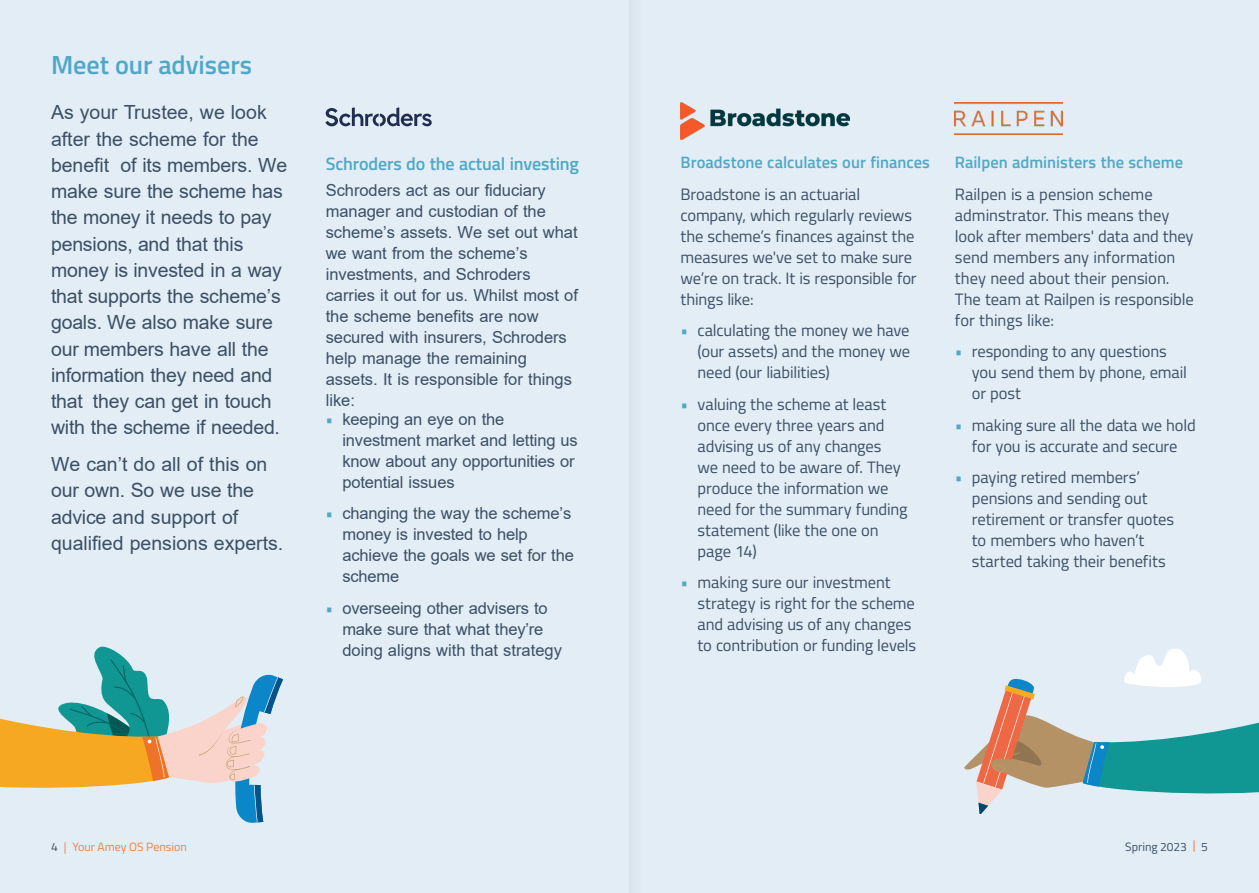
<style>
.page{position:relative;width:1259px;height:893px;background:#e3edf5}
.page>*{position:absolute;margin:0;border:0;box-sizing:border-box;transform-origin:0 0}
.t1{font:600 26.25px "Titillium Web";color:#50a8c7}
.t2{font:19.5px/26.2px "Arial";letter-spacing:-.01em;color:#3c4f64}
.t3{font:600 18px "Titillium Web";letter-spacing:-.01em;color:#50a8c7}
.t4{font:16.5px/21px "Titillium Web";letter-spacing:-.01em;color:#3c4f64}
.t5{font:16.5px/21px "Arial";letter-spacing:-.005em;color:#3c4f64}
.t6{font:600 16.5px "Titillium Web";color:#50a8c7}
.t7{font:12px "Titillium Web";color:#f0823a}
.t8{font:12px "Titillium Web";color:#3c4f64}
.s1{font-family:"Titillium Web";color:#50a8c7}
.s2{color:#50a8c7}
.s3{color:#3c4f64}
.s4{color:#ee7326}
</style>
<div class="page">
<svg style="left:325px;top:107px;width:107px;height:19px"></svg>
<img style="left:680px;top:103px;width:169px;height:37px">
<img style="left:955px;top:102px;width:107px;height:33px">
<svg style="left:964px;top:648px;width:295px;height:165px"></svg>
<svg style="left:0;top:646px;width:283px;height:177px"></svg>
<div style="left:629px;top:0;width:13px;height:893px;background:#dee8ef"></div>
<h1 class="t1" style="left:51px;top:45px;width:203px">Meet our advisers</h1>
<p class="t2" style="left:51px;top:99px;width:238px">As your Trustee, we look after the scheme for the benefit of its members. We make sure the scheme has the money it needs to pay pensions, and that this money is invested in a way that supports the scheme’s goals. We also make sure our members have all the information they need and that they can get in touch with the scheme if needed.</p>
<p class="t2" style="left:51px;top:451px;width:234px">We can’t do all of this on our own. So we use the advice and support of qualified pensions experts.</p>
<p class="t3" style="left:326px;top:150px;width:255px">Schroders do the actual investing</p>
<p class="t5" style="left:326px;top:180px;width:254px">Schroders act as our fiduciary manager and custodian of the scheme’s assets. We set out what we want from the scheme’s investments, and Schroders carries it out for us. Whilst most of the scheme benefits are now secured with insurers, Schroders help manage the remaining assets. It is responsible for things like:</p>
<p class="t5" style="left:342px;top:408px;width:237px;text-indent:-17px"><span class="s1">•</span> keeping an eye on the investment market and letting us know about any opportunities or potential issues</p>
<p class="t5" style="left:342px;top:503px;width:233px;text-indent:-17px"><span class="s1">•</span> changing the way the scheme’s money is invested to help achieve the goals we set for the scheme</p>
<p class="t5" style="left:342px;top:597px;width:221px;text-indent:-17px"><span class="s1">•</span> overseeing other advisers to make sure that what they’re doing aligns with that strategy</p>
<p class="t6" style="left:680px;top:150px;width:251px">Broadstone calculates our finances</p>
<p class="t4" style="left:680px;top:182px;width:238px">Broadstone is an actuarial company, which regularly reviews the scheme’s finances against the measures we've set to make sure we’re on track. It is responsible for things like:</p>
<p class="t4" style="left:697px;top:319px;width:214px;text-align:justify;text-indent:-17px"><span class="s2">•</span> calculating the money we have (our assets) and the money we need (our liabilities)</p>
<p class="t4" style="left:697px;top:393px;width:212px;text-indent:-17px"><span class="s2">•</span> valuing the scheme at least once every three years and advising us of any changes<br>we need to be aware of. They produce the information we need for the summary funding statement (like the one on page 14)</p>
<p class="t4" style="left:697px;top:571px;width:220px;text-indent:-17px"><span class="s2">•</span> making sure our investment strategy is right for the scheme and advising us of any changes to contribution or funding levels</p>
<p class="t6" style="left:955px;top:150px;width:230px">Railpen administers the scheme</p>
<p class="t4" style="left:955px;top:183px;width:240px">Railpen is a pension scheme adminstrator. This means they look after members' data and they send members any information they need about their pension.<br>The team at Railpen is responsible for things like:</p>
<p class="t4" style="left:972px;top:340px;width:217px;text-indent:-17px"><span class="s2">•</span> responding to any questions you send them by phone, email or post</p>
<p class="t4" style="left:955px;top:414px;width:242px;text-align:center"><span class="s2">•</span> making sure all the data we hold for you is accurate and secure</p>
<p class="t4" style="left:972px;top:466px;width:204px;text-indent:-17px"><span class="s2">•</span> paying retired members’ pensions and sending out retirement or transfer quotes to members who haven’t started taking their benefits</p>
<p class="t7" style="left:51px;top:838px;width:137px"><span class="s3">4</span> | Your Amey OS Pension</p>
<p class="t8" style="left:1125px;top:838px;width:84px">Spring 2023 <span class="s4">|</span> 5</p>
</div>
